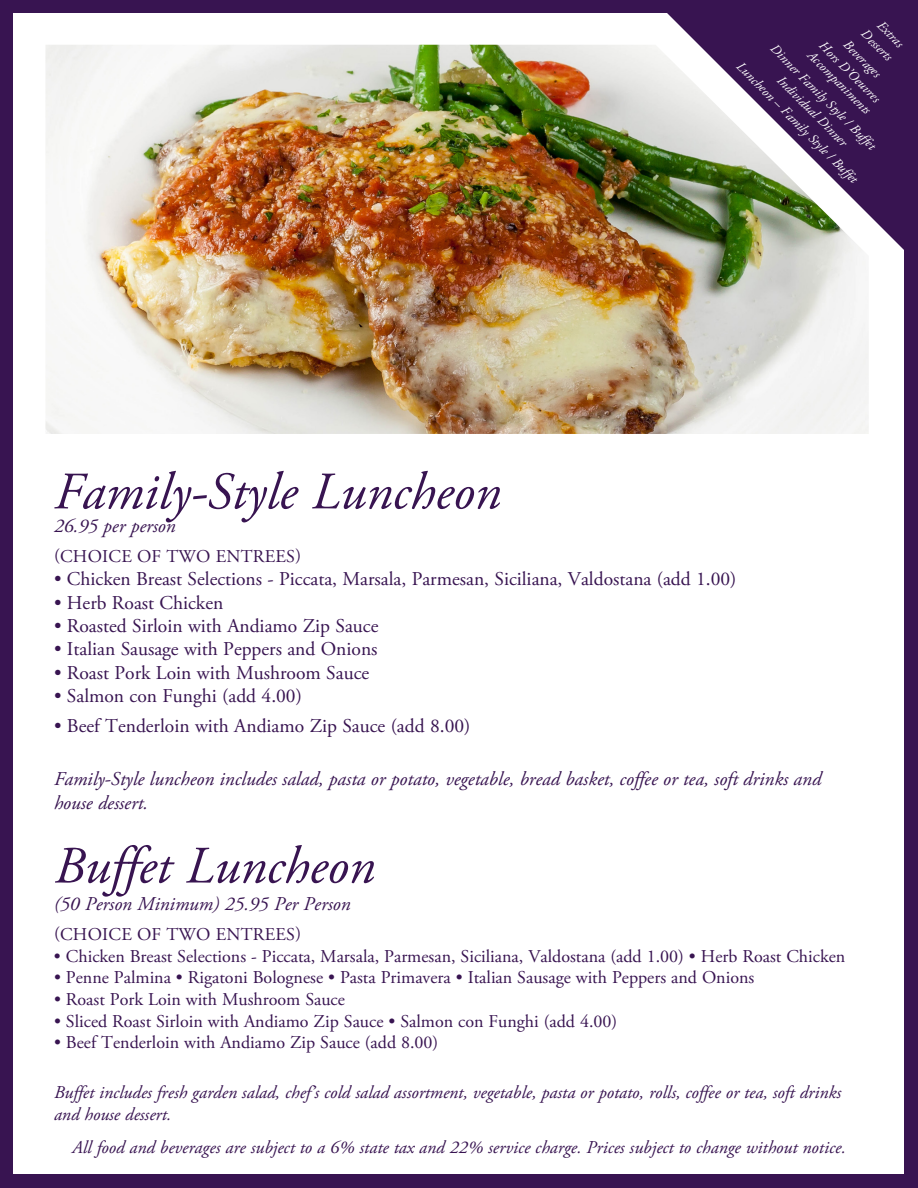
<style>
.page{position:relative;width:918px;height:1188px;background:#381451}
.page>*{position:absolute;margin:0;border:0;box-sizing:border-box;transform-origin:0 0}
._1_Header{font:italic 52.5px "Adobe Garamond Pro";color:#381451}
._3_Body{font:19.5px "Adobe Garamond Pro";color:#381451}
._3_Body-2{font:italic 19.5px/23.4px "Adobe Garamond Pro";color:#381451}
._1_Header-2{font:italic 19.5px "Adobe Garamond Pro";color:#381451}
.Person_Minimum{font:italic 19.5px "Adobe Garamond Pro";color:#381451}
._3_Body-3{font:18px "Adobe Garamond Pro";color:#381451}
._3_Body-4{font:italic 18px/21.6px "Adobe Garamond Pro";color:#381451}
.Choice_of{font:18px "Adobe Garamond Pro";letter-spacing:.015em;color:#381451}
.t1{font:italic 13.5px "Adobe Garamond Pro";color:#fff}
</style>
<div class="page">
<div style="left:14px;top:14px;width:890px;height:1160px;background:#fff"></div>
<svg style="left:663px;top:13px;width:241px;height:237px;background:#48275f"></svg>
<img style="left:45px;top:45px;width:824px;height:389px">
<p class="t1" style="left:885px;top:17px;width:33px;rotate:45deg">Extras</p>
<p class="t1" style="left:869px;top:26px;width:40px;rotate:45deg">Desserts</p>
<p class="t1" style="left:851px;top:36px;width:48px;rotate:45deg">Beverages</p>
<p class="t1" style="left:827px;top:38px;width:82px;rotate:45deg">Hors D’Oeuvres</p>
<p class="t1" style="left:779px;top:41px;width:145px;rotate:45deg">Dinner Family Style / Buffet</p>
<p class="t1" style="left:816px;top:47px;width:85px;rotate:45deg">Accompaniments</p>
<p class="t1" style="left:745px;top:58px;width:167px;rotate:45deg">Luncheon – Family Style / Buffet</p>
<p class="t1" style="left:785px;top:72px;width:95px;rotate:45deg">Individual Dinner</p>
<p class="_1_Header" style="left:54px;top:460px;width:448px">Family-Style Luncheon</p>
<p class="Person_Minimum" style="left:54px;top:514px;width:123px">26.95 per person</p>
<p class="Choice_of" style="left:54px;top:545px;width:249px">(CHOICE OF TWO ENTREES)</p>
<p class="_3_Body" style="left:54px;top:567px;width:684px">• Chicken Breast Selections - Piccata, Marsala, Parmesan, Siciliana, Valdostana (add 1.00)</p>
<p class="_3_Body" style="left:54px;top:591px;width:171px">• Herb Roast Chicken</p>
<p class="_3_Body" style="left:54px;top:614px;width:326px">• Roasted Sirloin with Andiamo Zip Sauce</p>
<p class="_3_Body" style="left:54px;top:637px;width:325px">• Italian Sausage with Peppers and Onions</p>
<p class="_3_Body" style="left:54px;top:661px;width:317px">• Roast Pork Loin with Mushroom Sauce</p>
<p class="_3_Body" style="left:54px;top:684px;width:249px">• Salmon con Funghi (add 4.00)</p>
<p class="_3_Body" style="left:54px;top:714px;width:418px">• Beef Tenderloin with Andiamo Zip Sauce (add 8.00)</p>
<p class="_3_Body-2" style="left:54px;top:768px;width:769px">Family-Style luncheon includes salad, pasta or potato, vegetable, bread basket, coffee or tea, soft drinks and house dessert.</p>
<p class="_1_Header" style="left:54px;top:834px;width:322px">Buffet Luncheon</p>
<p class="_1_Header-2" style="left:54px;top:892px;width:298px">(50 Person Minimum) 25.95 Per Person</p>
<p class="Choice_of" style="left:54px;top:924px;width:249px">(CHOICE OF TWO ENTREES)</p>
<p class="_3_Body-3" style="left:54px;top:945px;width:793px">• Chicken Breast Selections - Piccata, Marsala, Parmesan, Siciliana, Valdostana (add 1.00) • Herb Roast Chicken</p>
<p class="_3_Body-3" style="left:54px;top:967px;width:702px">• Penne Palmina • Rigatoni Bolognese • Pasta Primavera • Italian Sausage with Peppers and Onions</p>
<p class="_3_Body-3" style="left:54px;top:989px;width:292px">• Roast Pork Loin with Mushroom Sauce</p>
<p class="_3_Body-3" style="left:54px;top:1010px;width:565px">• Sliced Roast Sirloin with Andiamo Zip Sauce • Salmon con Funghi (add 4.00)</p>
<p class="_3_Body-3" style="left:54px;top:1032px;width:386px">• Beef Tenderloin with Andiamo Zip Sauce (add 8.00)</p>
<p class="_3_Body-4" style="left:54px;top:1082px;width:789px">Buffet includes fresh garden salad, chef’s cold salad assortment, vegetable, pasta or potato, rolls, coffee or tea, soft drinks and house dessert.</p>
<p class="_3_Body-4" style="left:72px;top:1137px;width:775px">All food and beverages are subject to a 6% state tax and 22% service charge. Prices subject to change without notice.</p>
</div>
